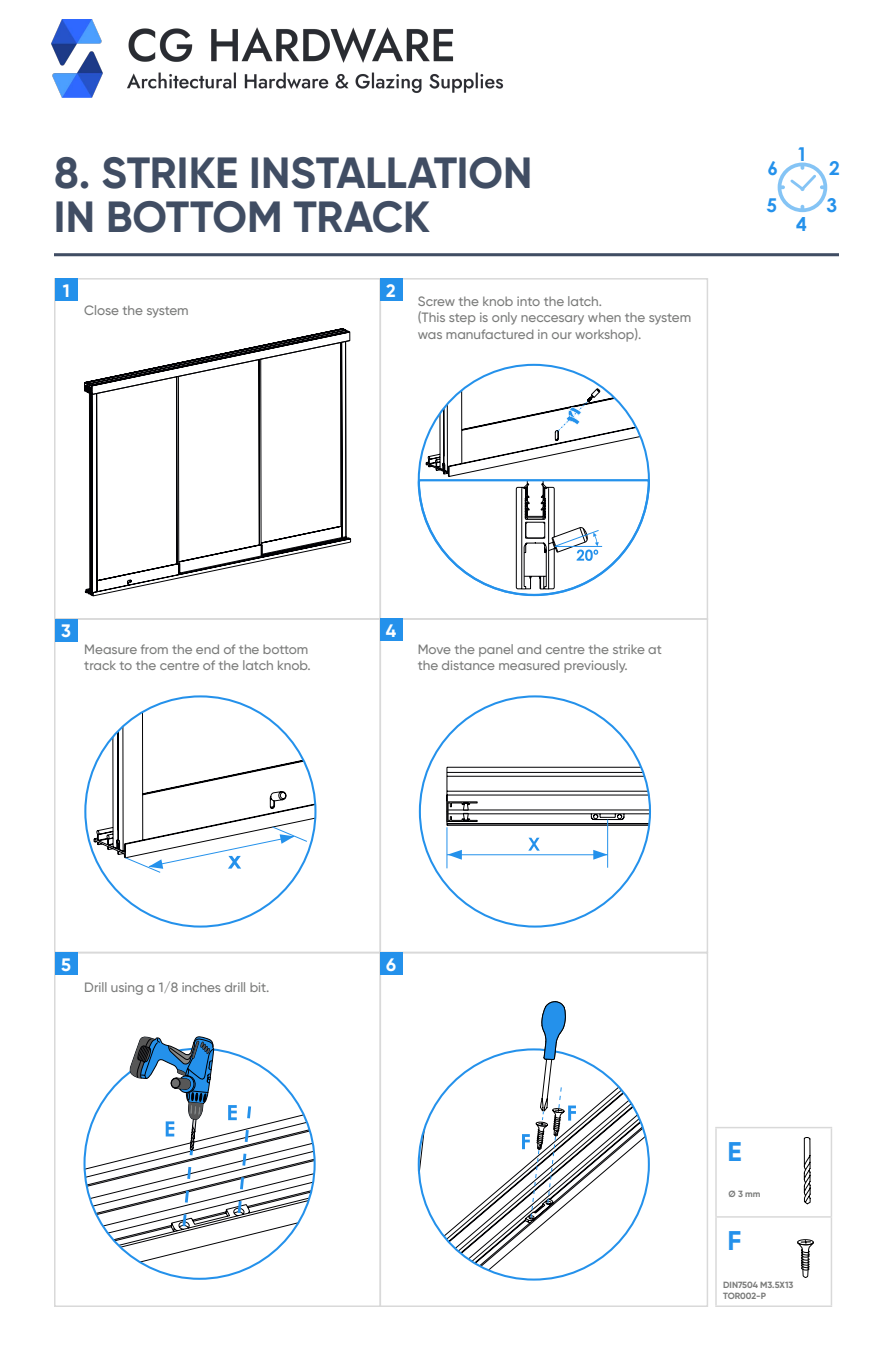
<style>
.page{position:relative;width:893px;height:1361px;background:#fff}
.page>*{position:absolute;margin:0;border:0;box-sizing:border-box;transform-origin:0 0}
.t1{font:700 43.65px/43.7px "Gilroy";color:#404d63}
.t2{font:700 27px "Gilroy";color:#2491eb}
.t3{font:700 19.05px/37px "Century Gothic";color:#2491eb}
.t4{font:700 18px "Gilroy";color:#fff}
.t5{font:500 13.5px/16.2px "Gilroy";color:#7a7b7a}
.t6{font:700 9px/10.8px "Gilroy";color:#7a7b7a}
</style>
<div class="page">
<hr style="left:54px;top:253px;width:785px;height:3px;background:#404d63">
<div style="left:54px;top:278px;width:327px;height:342px;border:2px solid #d9d9d9"></div>
<div style="left:379px;top:278px;width:329px;height:342px;border:2px solid #d9d9d9"></div>
<svg style="left:281px;top:328px;width:69px;height:13px"></svg>
<svg style="left:84px;top:341px;width:267px;height:255px"></svg>
<svg style="left:94px;top:696px;width:221px;height:177px"></svg>
<svg style="left:84px;top:1036px;width:231px;height:226px"></svg>
<svg style="left:419px;top:1001px;width:227px;height:269px"></svg>
<svg style="left:797px;top:1239px;width:17px;height:39px"></svg>
<div style="left:54px;top:618px;width:327px;height:335px;border:2px solid #d9d9d9"></div>
<div style="left:379px;top:618px;width:329px;height:335px;border:2px solid #d9d9d9"></div>
<div style="left:54px;top:952px;width:327px;height:355px;border:2px solid #d9d9d9"></div>
<div style="left:379px;top:952px;width:329px;height:355px;border:2px solid #d9d9d9"></div>
<svg style="left:778px;top:162px;width:49px;height:50px"></svg>
<hr style="left:715px;top:1127px;width:117px;height:1px;background:#d9d9d9">
<hr style="left:715px;top:1128px;width:2px;height:88px;background:#d9d9d9">
<hr style="left:831px;top:1128px;width:1px;height:88px;background:#d9d9d9">
<hr style="left:715px;top:1216px;width:117px;height:1px;background:#d9d9d9">
<hr style="left:715px;top:1217px;width:2px;height:88px;background:#d9d9d9">
<hr style="left:831px;top:1217px;width:1px;height:88px;background:#d9d9d9">
<hr style="left:715px;top:1305px;width:117px;height:2px;background:#d9d9d9">
<svg style="left:804px;top:1137px;width:6px;height:67px"></svg>
<svg style="left:417px;top:365px;width:233px;height:232px"></svg>
<div style="left:55px;top:278px;width:23px;height:23px;background:#2491eb"></div>
<div style="left:379px;top:278px;width:23px;height:23px;background:#2491eb"></div>
<div style="left:55px;top:619px;width:23px;height:22px;background:#2491eb"></div>
<div style="left:379px;top:618px;width:23px;height:23px;background:#2491eb"></div>
<div style="left:55px;top:952px;width:23px;height:23px;background:#2491eb"></div>
<div style="left:379px;top:952px;width:23px;height:23px;background:#2491eb"></div>
<hr style="left:607px;top:819px;width:1px;height:48px;background:#2491eb">
<hr style="left:446px;top:827px;width:1px;height:41px;background:#2491eb">
<hr style="left:447px;top:854px;width:161px;height:1px;background:#2491eb">
<svg style="left:447px;top:850px;width:15px;height:9px"></svg>
<svg style="left:593px;top:850px;width:15px;height:9px"></svg>
<svg style="left:528px;top:837px;width:12px;height:13px"></svg>
<svg style="left:446px;top:767px;width:204px;height:58px"></svg>
<img style="left:51px;top:20px;width:453px;height:78px">
<h1 class="t1" style="left:54px;top:151px;width:480px">8. STRIKE INSTALLATION<br>IN BOTTOM TRACK</h1>
<h3 class="t4" style="left:63px;top:279px;width:8px">1</h3>
<h3 class="t4" style="left:386px;top:279px;width:11px">2</h3>
<p class="t5" style="left:84px;top:302px;width:106px">Close the system</p>
<p class="t5" style="left:418px;top:293px;width:275px">Screw the knob into the latch.<br>(This step is only neccesary when the system was manufactured in our workshop).</p>
<h3 class="t3" style="left:768px;top:149px;width:12px">6</h3>
<h3 class="t3" style="left:766px;top:186px;width:12px">5</h3>
<h3 class="t3" style="left:797px;top:134px;width:12px">1</h3>
<h3 class="t3" style="left:796px;top:205px;width:12px">4</h3>
<h3 class="t3" style="left:826px;top:149px;width:15px">2<br>3</h3>
<h3 class="t4" style="left:61px;top:620px;width:11px">3</h3>
<h3 class="t4" style="left:386px;top:619px;width:12px">4</h3>
<p class="t5" style="left:84px;top:641px;width:228px">Measure from the end of the bottom track to the centre of the latch knob.</p>
<p class="t5" style="left:418px;top:641px;width:246px">Move the panel and centre the strike at the distance measured previously.</p>
<h3 class="t4" style="left:61px;top:953px;width:11px">5</h3>
<h3 class="t4" style="left:386px;top:953px;width:11px">6</h3>
<p class="t5" style="left:84px;top:979px;width:187px">Drill using a 1/8 inches drill bit.</p>
<h2 class="t2" style="left:728px;top:1135px;width:16px">E</h2>
<p class="t6" style="left:729px;top:1188px;width:33px">Ø 3 mm</p>
<h2 class="t2" style="left:728px;top:1223px;width:16px">F</h2>
<p class="t6" style="left:723px;top:1279px;width:72px">DIN7504 M3.5X13<br>TOR002-P</p>
</div>
